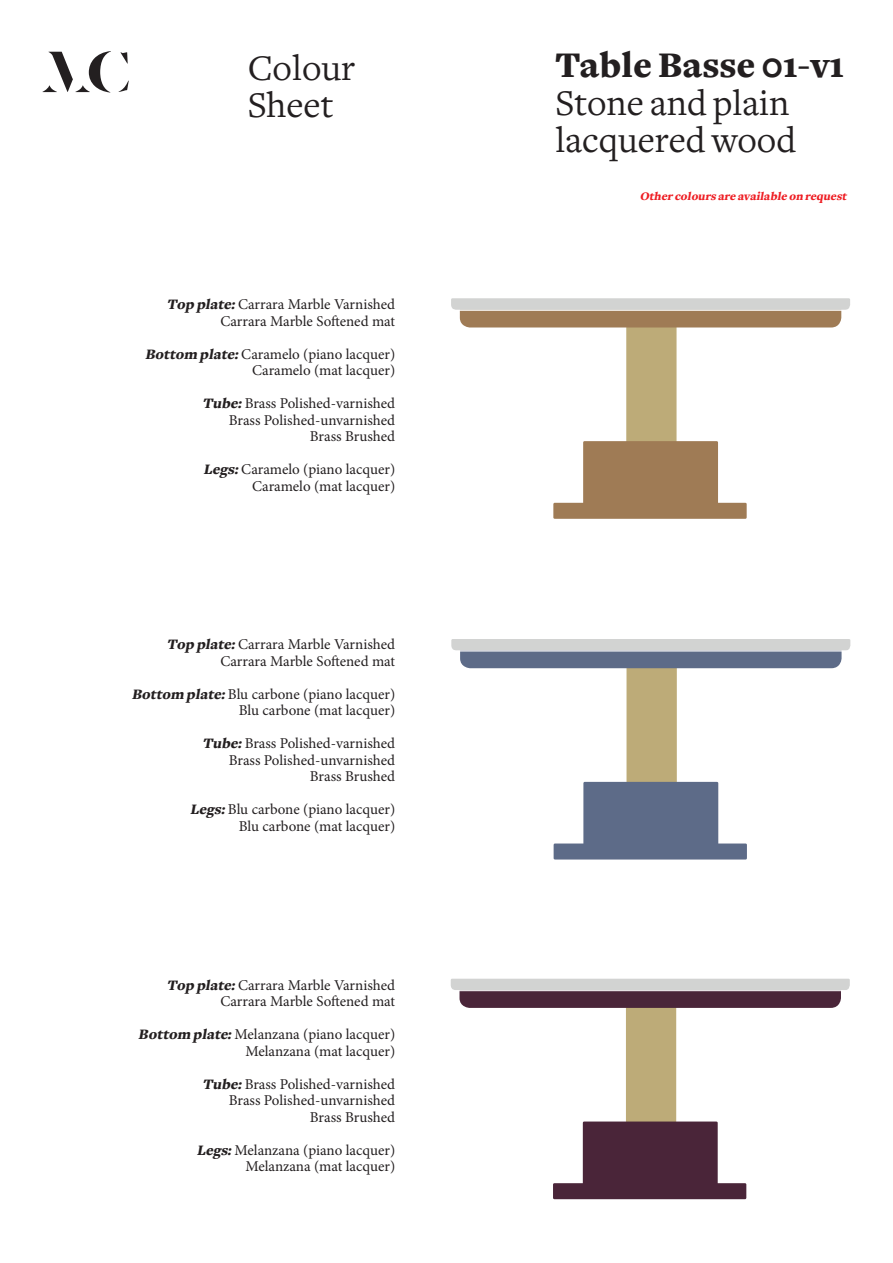
<style>
.page{position:relative;width:893px;height:1263px;background:#fff}
.page>*{position:absolute;margin:0;border:0;box-sizing:border-box;transform-origin:0 0}
.t1{font:37.5px/37.5px "Freight Text";color:#231f20}
.t2{font:900 37.5px "Freight Text";color:#231f20}
.Description_Courant{font:15px "Minion Pro";letter-spacing:-.005em;color:#231f20}
.t3{font:italic 900 12px "Freight Text";color:#ee1d23}
.s1{font-family:"Freight Text";font-weight:900;font-style:italic}
</style>
<div class="page">
<div style="left:626px;top:322px;width:50px;height:127px;background:#bdab78;border:2px solid #bdab78"></div>
<svg style="left:451px;top:298px;width:399px;height:29px;background:#b8a58f"></svg>
<hr style="left:432px;top:310px;width:438px;height:1px;background:#fff">
<svg style="left:553px;top:441px;width:194px;height:78px"></svg>
<div style="left:626px;top:662px;width:51px;height:127px;background:#bdab78;border:2px solid #bdab78"></div>
<svg style="left:451px;top:639px;width:400px;height:29px;background:#949cab"></svg>
<hr style="left:433px;top:651px;width:437px;height:1px;background:#fff">
<svg style="left:554px;top:782px;width:193px;height:77px"></svg>
<div style="left:626px;top:1002px;width:50px;height:127px;background:#bdab78"></div>
<svg style="left:451px;top:979px;width:399px;height:29px;background:#86727d"></svg>
<hr style="left:432px;top:990px;width:438px;height:1px;background:#fff">
<svg style="left:553px;top:1121px;width:193px;height:78px"></svg>
<svg style="left:42px;top:51px;width:87px;height:42px"></svg>
<h1 class="t1" style="left:248px;top:50px;width:109px">Colour<br>Sheet</h1>
<p class="Description_Courant" style="left:167px;top:294px;width:230px"><span class="s1">Top plate:</span>Carrara Marble Varnished</p>
<p class="Description_Courant" style="left:220px;top:311px;width:176px">Carrara Marble Softened mat</p>
<p class="Description_Courant" style="left:145px;top:344px;width:252px"><span class="s1">Bottom plate:</span>Caramelo (piano lacquer)</p>
<p class="Description_Courant" style="left:252px;top:360px;width:145px">Caramelo (mat lacquer)</p>
<p class="Description_Courant" style="left:203px;top:393px;width:194px"><span class="s1">Tube:</span>Brass Polished-varnished</p>
<p class="Description_Courant" style="left:229px;top:410px;width:168px">Brass Polished-unvarnished</p>
<p class="Description_Courant" style="left:310px;top:426px;width:87px">Brass Brushed</p>
<p class="Description_Courant" style="left:203px;top:459px;width:193px"><span class="s1">Legs:</span>Caramelo (piano lacquer)</p>
<p class="Description_Courant" style="left:252px;top:476px;width:145px">Caramelo (mat lacquer)</p>
<p class="Description_Courant" style="left:167px;top:634px;width:230px"><span class="s1">Top plate:</span>Carrara Marble Varnished</p>
<p class="Description_Courant" style="left:220px;top:651px;width:176px">Carrara Marble Softened mat</p>
<p class="Description_Courant" style="left:132px;top:684px;width:265px"><span class="s1">Bottom plate:</span>Blu carbone (piano lacquer)</p>
<p class="Description_Courant" style="left:239px;top:700px;width:158px">Blu carbone (mat lacquer)</p>
<p class="Description_Courant" style="left:203px;top:733px;width:194px"><span class="s1">Tube:</span>Brass Polished-varnished</p>
<p class="Description_Courant" style="left:229px;top:750px;width:168px">Brass Polished-unvarnished</p>
<p class="Description_Courant" style="left:310px;top:766px;width:87px">Brass Brushed</p>
<p class="Description_Courant" style="left:190px;top:799px;width:207px"><span class="s1">Legs:</span>Blu carbone (piano lacquer)</p>
<p class="Description_Courant" style="left:239px;top:816px;width:158px">Blu carbone (mat lacquer)</p>
<p class="Description_Courant" style="left:167px;top:975px;width:230px"><span class="s1">Top plate:</span>Carrara Marble Varnished</p>
<p class="Description_Courant" style="left:220px;top:991px;width:176px">Carrara Marble Softened mat</p>
<p class="Description_Courant" style="left:138px;top:1024px;width:258px"><span class="s1">Bottom plate:</span>Melanzana (piano lacquer)</p>
<p class="Description_Courant" style="left:245px;top:1041px;width:151px">Melanzana (mat lacquer)</p>
<p class="Description_Courant" style="left:203px;top:1074px;width:194px"><span class="s1">Tube:</span>Brass Polished-varnished</p>
<p class="Description_Courant" style="left:229px;top:1090px;width:168px">Brass Polished-unvarnished</p>
<p class="Description_Courant" style="left:310px;top:1107px;width:87px">Brass Brushed</p>
<p class="Description_Courant" style="left:197px;top:1140px;width:200px"><span class="s1">Legs:</span>Melanzana (piano lacquer)</p>
<p class="Description_Courant" style="left:245px;top:1156px;width:151px">Melanzana (mat lacquer)</p>
<h1 class="t2" style="left:555px;top:44px;width:290px">Table Basse 01-v1</h1>
<h1 class="t1" style="left:555px;top:85px;width:242px">Stone and plain lacquered wood</h1>
<p class="t3" style="left:640px;top:189px;width:211px">Other colours are available on request</p>
</div>
